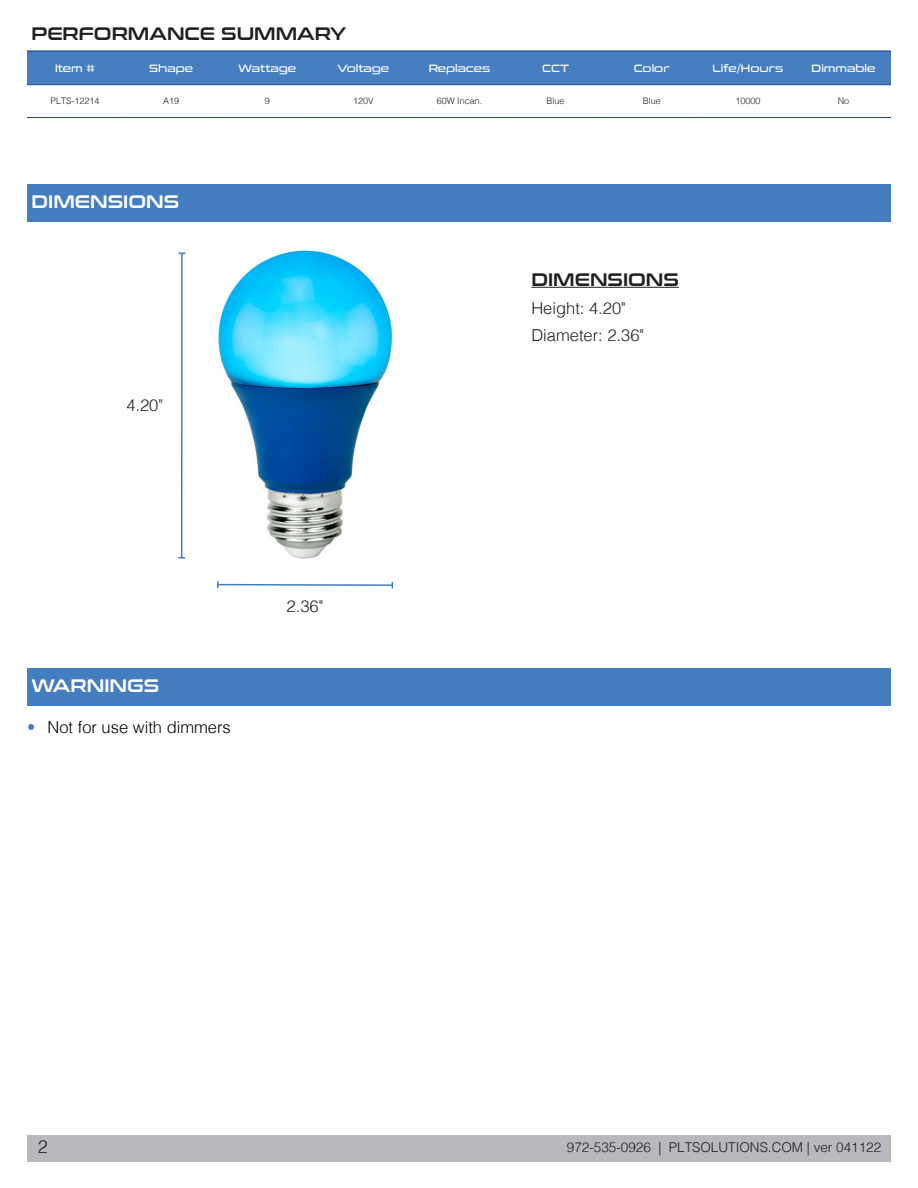
<style>
.page{position:relative;width:918px;height:1188px;background:#fff}
.page>*{position:absolute;margin:0;border:0;box-sizing:border-box;transform-origin:0 0}
.t1{font:18px "Conthrax Sb";color:#231f20}
.t2{font:18px "Conthrax Sb";color:#fff}
.t3{font:300 18px "Helvetica";color:#231f20}
.PLT_Body{font:300 16.5px "Helvetica";color:#231f20}
.t4{font:300 16.5px "Helvetica";color:#000}
.t5{font:300 13.5px "Helvetica";color:#231f20}
.t6{font:10.5px "Conthrax Rg";color:#fff}
.Paragraph_Style_1{font:300 9px "Helvetica";color:#231f20}
.s1{color:#447dc0}
</style>
<div class="page">
<div style="left:27px;top:1135px;width:864px;height:27px;background:#b8b9bc"></div>
<img style="left:218px;top:251px;width:175px;height:307px">
<div style="left:27px;top:185px;width:864px;height:37px;background:#447dc0"></div>
<hr style="left:181px;top:253px;width:2px;height:305px;background:#447dc0">
<svg style="left:178px;top:557px;width:7px;height:2px"></svg>
<svg style="left:217px;top:581px;width:177px;height:8px"></svg>
<div style="left:27px;top:52px;width:864px;height:32px;background:#467ebf"></div>
<hr style="left:27px;top:117px;width:96px;height:1px;background:#253f8e">
<hr style="left:123px;top:117px;width:96px;height:1px;background:#253f8e">
<hr style="left:219px;top:117px;width:96px;height:1px;background:#253f8e">
<hr style="left:315px;top:117px;width:96px;height:1px;background:#253f8e">
<hr style="left:411px;top:117px;width:97px;height:1px;background:#253f8e">
<hr style="left:508px;top:117px;width:96px;height:1px;background:#253f8e">
<hr style="left:604px;top:117px;width:96px;height:1px;background:#253f8e">
<hr style="left:700px;top:117px;width:96px;height:1px;background:#253f8e">
<hr style="left:796px;top:117px;width:95px;height:1px;background:#253f8e">
<hr style="left:27px;top:51px;width:96px;height:1px;background:#253f8e">
<hr style="left:123px;top:51px;width:96px;height:1px;background:#253f8e">
<hr style="left:219px;top:51px;width:96px;height:1px;background:#253f8e">
<hr style="left:315px;top:51px;width:96px;height:1px;background:#253f8e">
<hr style="left:411px;top:51px;width:97px;height:1px;background:#253f8e">
<hr style="left:508px;top:51px;width:96px;height:1px;background:#253f8e">
<hr style="left:604px;top:51px;width:96px;height:1px;background:#253f8e">
<hr style="left:700px;top:51px;width:96px;height:1px;background:#253f8e">
<hr style="left:796px;top:51px;width:95px;height:1px;background:#253f8e">
<hr style="left:27px;top:84px;width:96px;height:1px;background:#253f8e">
<hr style="left:123px;top:84px;width:96px;height:1px;background:#253f8e">
<hr style="left:219px;top:84px;width:96px;height:1px;background:#253f8e">
<hr style="left:315px;top:84px;width:96px;height:1px;background:#253f8e">
<hr style="left:411px;top:84px;width:97px;height:1px;background:#253f8e">
<hr style="left:508px;top:84px;width:96px;height:1px;background:#253f8e">
<hr style="left:604px;top:84px;width:96px;height:1px;background:#253f8e">
<hr style="left:700px;top:84px;width:96px;height:1px;background:#253f8e">
<hr style="left:796px;top:84px;width:95px;height:1px;background:#253f8e">
<div style="left:27px;top:669px;width:864px;height:37px;background:#447dc0"></div>
<hr style="left:531px;top:287px;width:148px;height:1px;background:#231f20">
<p class="t1" style="left:32px;top:20px;width:316px">PERFORMANCE SUMMARY</p>
<p class="t6" style="left:55px;top:60px;width:42px">Item #</p>
<p class="t6" style="left:149px;top:60px;width:45px">Shape</p>
<p class="t6" style="left:239px;top:60px;width:59px">Wattage</p>
<p class="t6" style="left:338px;top:60px;width:53px">Voltage</p>
<p class="t6" style="left:429px;top:60px;width:63px">Replaces</p>
<p class="t6" style="left:542px;top:60px;width:28px">CCT</p>
<p class="t6" style="left:634px;top:60px;width:38px">Color</p>
<p class="t6" style="left:712px;top:60px;width:72px">Life/Hours</p>
<p class="t6" style="left:812px;top:60px;width:65px">Dimmable</p>
<p class="Paragraph_Style_1" style="left:51px;top:93px;width:51px">PLTS-12214</p>
<p class="Paragraph_Style_1" style="left:163px;top:93px;width:18px">A19</p>
<p class="Paragraph_Style_1" style="left:265px;top:93px;width:7px">9</p>
<p class="Paragraph_Style_1" style="left:353px;top:93px;width:22px">120V</p>
<p class="Paragraph_Style_1" style="left:437px;top:93px;width:47px">60W Incan.</p>
<p class="Paragraph_Style_1" style="left:547px;top:93px;width:20px">Blue</p>
<p class="Paragraph_Style_1" style="left:643px;top:93px;width:20px">Blue</p>
<p class="Paragraph_Style_1" style="left:735px;top:93px;width:27px">10000</p>
<p class="Paragraph_Style_1" style="left:838px;top:93px;width:13px">No</p>
<p class="t2" style="left:32px;top:188px;width:149px">DIMENSIONS</p>
<p class="PLT_Body" style="left:126px;top:392px;width:38px">4.20"</p>
<p class="t2" style="left:32px;top:672px;width:129px">WARNINGS</p>
<p class="t4" style="left:27px;top:713px;width:205px"><span class="s1">•</span> Not for use with dimmers</p>
<p class="PLT_Body" style="left:287px;top:592px;width:38px">2.36"</p>
<p class="t3" style="left:38px;top:1132px;width:12px">2</p>
<p class="t1" style="left:531px;top:266px;width:149px">DIMENSIONS</p>
<p class="PLT_Body" style="left:531px;top:294px;width:96px">Height: 4.20"</p>
<p class="PLT_Body" style="left:531px;top:321px;width:114px">Diameter: 2.36"</p>
<p class="t5" style="left:567px;top:1136px;width:316px">972-535-0926 | PLTSOLUTIONS.COM | ver 041122</p>
</div>
